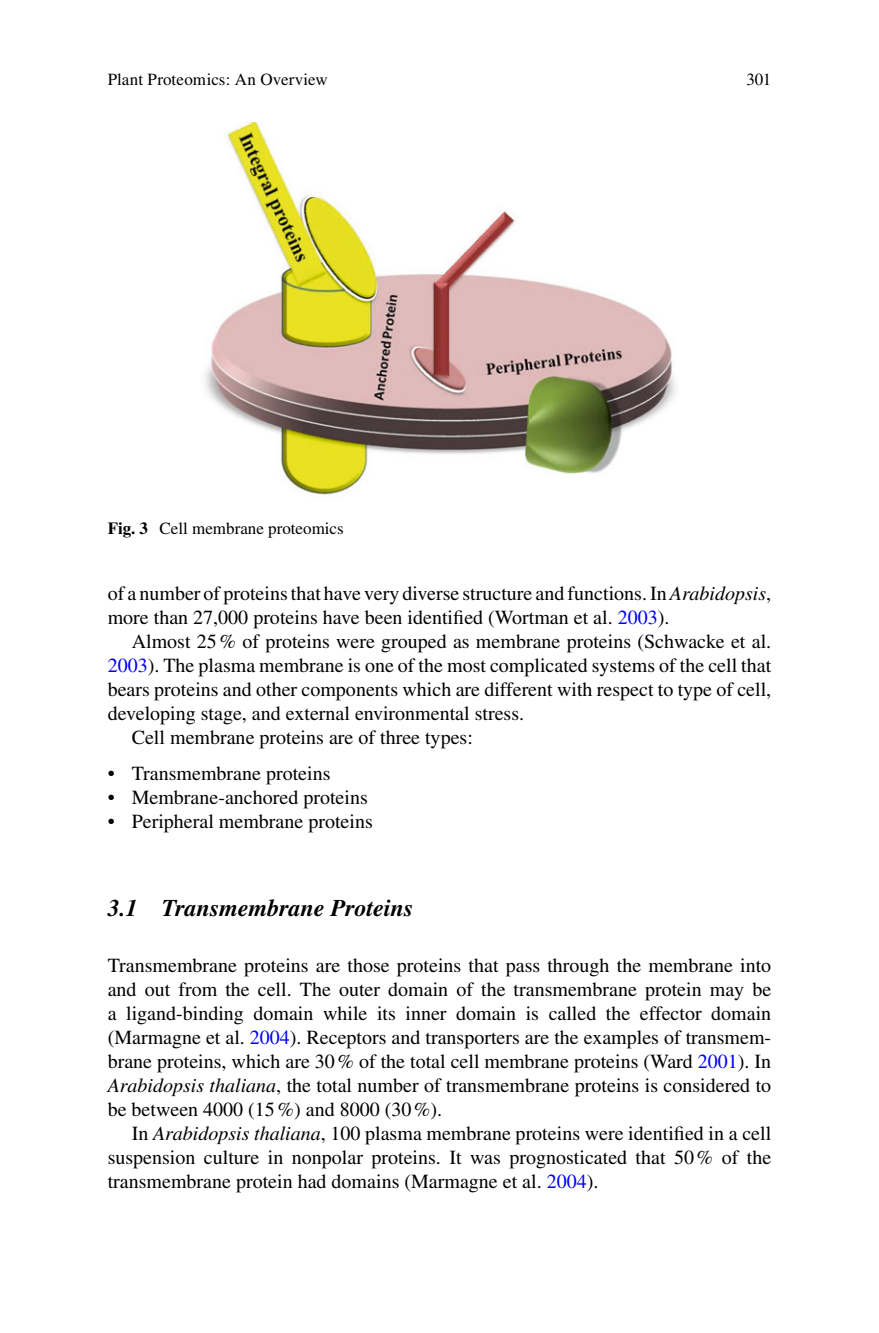
<style>
.page{position:relative;width:879px;height:1333px;background:#fff}
.page>*{position:absolute;margin:0;border:0;box-sizing:border-box;transform-origin:0 0}
.t1{font:italic 700 24px "Ccjfdw Times";color:#000}
.t2{font:20px/24px "Nrmxfr Times";color:#000;text-align:justify}
.t3{font:17px "Nrmxfr Times";color:#000}
.s1{font-family:"Rfxrbj Times";font-weight:700}
.s2{font-family:"Mygryx Times";font-style:italic}
.s3{color:#0000fa}
</style>
<div class="page">
<img style="left:205px;top:122px;width:471px;height:376px">
<p class="t3" style="left:108px;top:73px;width:222px">Plant Proteomics: An Overview</p>
<p class="t3" style="left:108px;top:522px;width:237px"><span class="s1">Fig. 3</span> Cell membrane proteomics</p>
<p class="t3" style="left:746px;top:73px;width:26px">301</p>
<p class="t2" style="left:108px;top:583px;width:665px">of a number of proteins that have very diverse structure and functions. In <span class="s2">Arabidopsis</span> , more than 27,000 proteins have been identified (Wortman et al. <span class="s3">2003</span> ).</p>
<p class="t2" style="left:132px;top:631px;width:641px">Almost 25 % of proteins were grouped as membrane proteins (Schwacke et al.</p>
<p class="t2" style="left:108px;top:655px;width:665px"><span class="s3">2003</span> ). The plasma membrane is one of the most complicated systems of the cell that</p>
<p class="t2" style="left:108px;top:679px;width:665px">bears proteins and other components which are different with respect to type of cell,</p>
<p class="t2" style="left:108px;top:703px;width:418px">developing stage, and external environmental stress.</p>
<p class="t2" style="left:132px;top:727px;width:343px">Cell membrane proteins are of three types:</p>
<p class="t2" style="left:108px;top:763px;width:224px">• Transmembrane proteins</p>
<p class="t2" style="left:108px;top:787px;width:262px">• Membrane-anchored proteins</p>
<p class="t2" style="left:108px;top:811px;width:267px">• Peripheral membrane proteins</p>
<p class="t1" style="left:108px;top:899px;width:307px">3.1 Transmembrane Proteins</p>
<p class="t2" style="left:108px;top:955px;width:665px">Transmembrane proteins are those proteins that pass through the membrane into and out from the cell. The outer domain of the transmembrane protein may be a ligand-binding domain while its inner domain is called the effector domain (Marmagne et al. <span class="s3">2004</span> ). Receptors and transporters are the examples of transmem&shy;brane proteins, which are 30 % of the total cell membrane proteins (Ward <span class="s3">2001</span> ). In <span class="s2">Arabidopsis thaliana</span> , the total number of transmembrane proteins is considered to be between 4000 (15 %) and 8000 (30 %).</p>
<p class="t2" style="left:108px;top:1123px;width:665px;text-indent:24px">In <span class="s2">Arabidopsis thaliana</span> , 100 plasma membrane proteins were identified in a cell suspension culture in nonpolar proteins. It was prognosticated that 50 % of the transmembrane protein had domains (Marmagne et al. <span class="s3">2004</span> ).</p>
</div>
